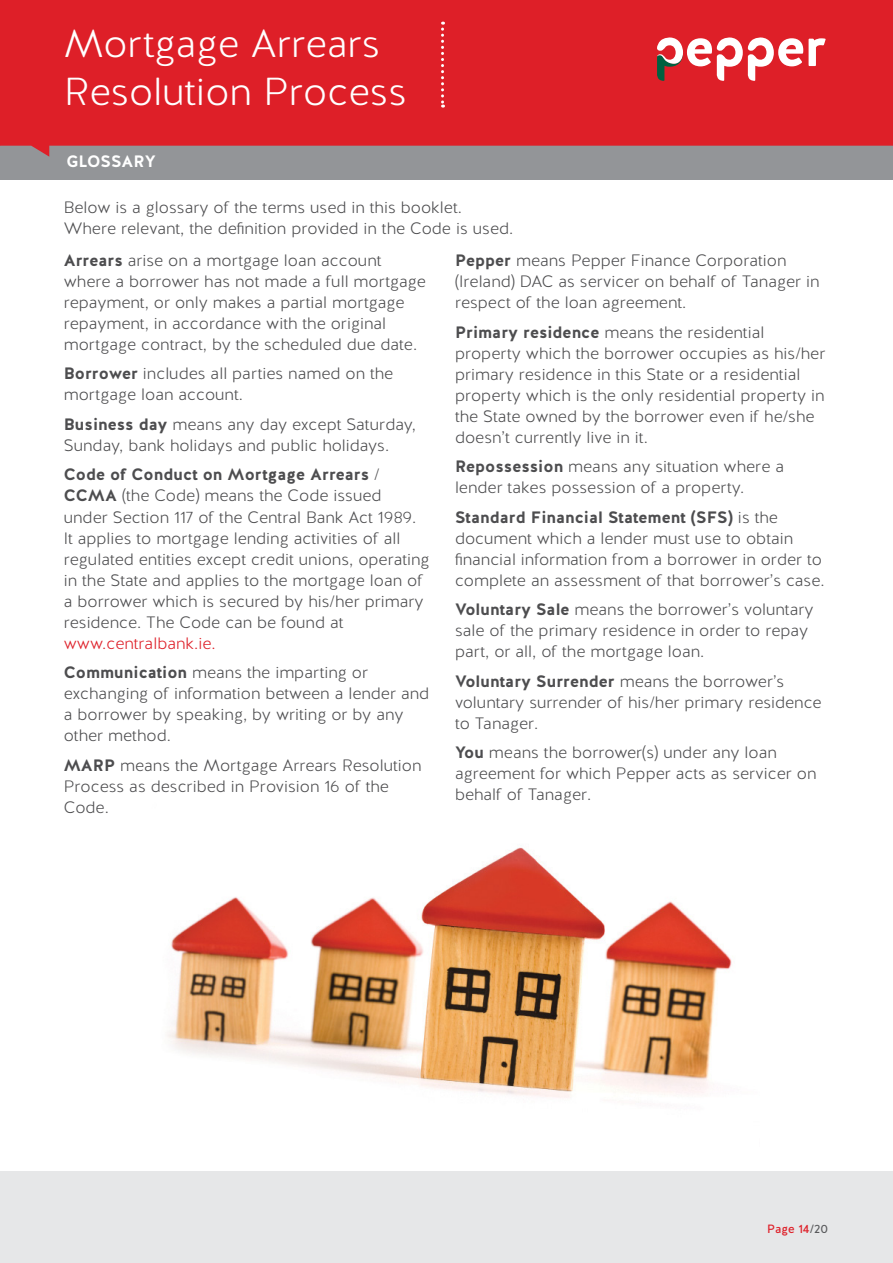
<style>
.page{position:relative;width:893px;height:1263px;background:#fff}
.page>*{position:absolute;margin:0;border:0;box-sizing:border-box;transform-origin:0 0}
.t1{font:300 39px/48px "Halis R";color:#fff}
.t2{font:300 16.5px/21px "Halis R";color:#4d4d4f}
.t3{font:300 16.5px/29.5px "Halis R";color:#de1f28}
.t4{font:700 16.5px "Halis R";color:#fff}
.t5{font:12px "Halis R";color:#de1f28}
.s1{font-weight:700}
.s2{font-weight:700;color:#4d4d4f}
.s3{color:#4d4d4f}
.s4{color:#58595b}
</style>
<div class="page">
<div style="left:0;top:146px;width:893px;height:34px;background:#939598"></div>
<div style="left:0;top:1171px;width:893px;height:92px;background:#e6e7e8"></div>
<svg style="left:0;top:0;width:893px;height:157px;background:#d82730"></svg>
<svg style="left:441px;top:22px;width:3px;height:86px"></svg>
<svg style="left:656px;top:37px;width:170px;height:44px"></svg>
<img style="left:167px;top:847px;width:565px;height:251px">
<h1 class="t1" style="left:64px;top:21px;width:344px">Mortgage Arrears<br>Resolution Process</h1>
<p class="t4" style="left:67px;top:151px;width:91px">GLOSSARY</p>
<p class="t2" style="left:64px;top:198px;width:451px">Below is a glossary of the terms used in this booklet.<br>Where relevant, the definition provided in the Code is used.</p>
<p class="t2" style="left:64px;top:250px;width:364px"><span class="s1">Arrears</span> arise on a mortgage loan account where a borrower has not made a full mortgage repayment, or only makes a partial mortgage repayment, in accordance with the original mortgage contract, by the scheduled due date.</p>
<p class="t2" style="left:64px;top:364px;width:331px"><span class="s1">Borrower</span> includes all parties named on the mortgage loan account.</p>
<p class="t2" style="left:64px;top:414px;width:354px"><span class="s1">Business day</span> means any day except Saturday,<br>Sunday, bank holidays and public holidays.</p>
<p class="t2" style="left:64px;top:465px;width:367px"><span class="s1">Code of Conduct on Mortgage Arrears</span> / <span class="s1">CCMA</span> (the Code) means the Code issued under Section 117 of the Central Bank Act 1989.<br>It applies to mortgage lending activities of all regulated entities except credit unions, operating in the State and applies to the mortgage loan of a borrower which is secured by his/her primary residence. The Code can be found at</p>
<p class="t3" style="left:64px;top:629px;width:306px">www.centralbank.ie.<br><span class="s2">Communication</span> <span class="s3">means the imparting or</span></p>
<p class="t2" style="left:64px;top:683px;width:367px">exchanging of information between a lender and a borrower by speaking, by writing or by any other method.</p>
<p class="t2" style="left:64px;top:755px;width:359px"><span class="s1">MARP</span> means the Mortgage Arrears Resolution<br>Process as described in Provision 16 of the<br>Code.</p>
<p class="t2" style="left:455px;top:250px;width:366px"><span class="s1">Pepper</span> means Pepper Finance Corporation (Ireland) DAC as servicer on behalf of Tanager in respect of the loan agreement.</p>
<p class="t2" style="left:455px;top:322px;width:372px"><span class="s1">Primary residence</span> means the residential property which the borrower occupies as his/her primary residence in this State or a residential property which is the only residential property in the State owned by the borrower even if he/she doesn’t currently live in it.</p>
<p class="t2" style="left:455px;top:456px;width:331px"><span class="s1">Repossession</span> means any situation where a lender takes possession of a property.</p>
<p class="t2" style="left:455px;top:507px;width:371px"><span class="s1">Standard Financial Statement (SFS)</span> is the document which a lender must use to obtain financial information from a borrower in order to complete an assessment of that borrower’s case.</p>
<p class="t2" style="left:455px;top:599px;width:360px"><span class="s1">Voluntary Sale</span> means the borrower’s voluntary sale of the primary residence in order to repay part, or all, of the mortgage loan.</p>
<p class="t2" style="left:455px;top:671px;width:368px"><span class="s1">Voluntary Surrender</span> means the borrower’s voluntary surrender of his/her primary residence to Tanager.</p>
<p class="t2" style="left:455px;top:742px;width:363px"><span class="s1">You</span> means the borrower(s) under any loan agreement for which Pepper acts as servicer on behalf of Tanager.</p>
<p class="t5" style="left:767px;top:1221px;width:62px">Page 14<span class="s4">/20</span></p>
</div>
